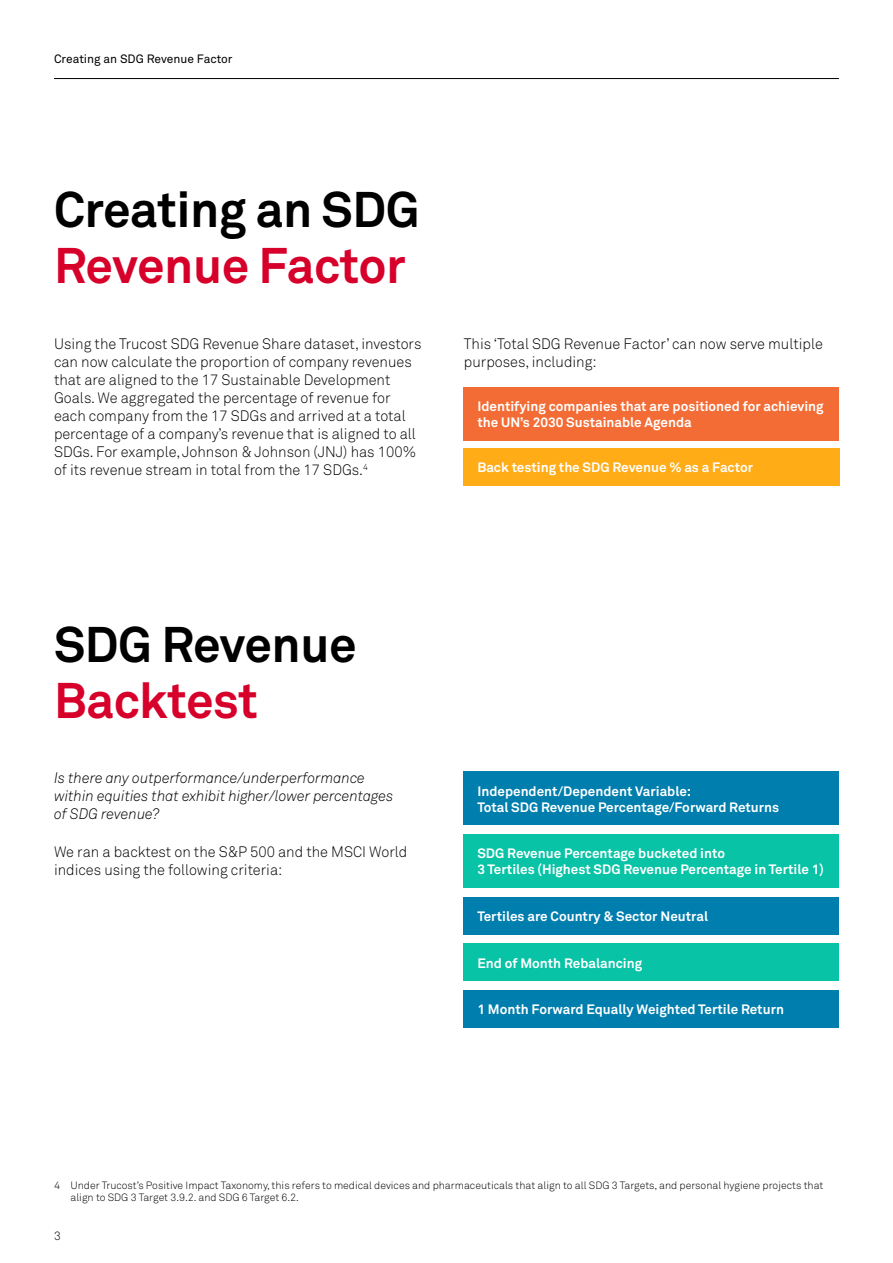
<style>
.page{position:relative;width:893px;height:1263px;background:#fff}
.page>*{position:absolute;margin:0;border:0;box-sizing:border-box;transform-origin:0 0}
.t1{font:700 49.5px "Akkurat Pro";letter-spacing:-.01em;color:#000}
.t2{font:700 49.5px "Akkurat Pro";letter-spacing:-.01em;color:#d6002a}
.t3{font:300 15px/18px "Akkurat Pro";color:#000}
.t4{font:italic 300 15px/18px "Akkurat Pro";color:#000}
.t5{font:700 13.5px/16.2px "Akkurat Pro";color:#fff}
.t6{font:12px "Akkurat Pro";color:#000}
.t7{font:300 12px "Akkurat Pro";color:#000}
.t8{font:300 10.5px/12px "Akkurat Pro";color:#000}
</style>
<div class="page">
<hr style="left:54px;top:78px;width:785px;height:1px;background:#000">
<div style="left:464px;top:771px;width:375px;height:54px;background:#007eae"></div>
<div style="left:464px;top:387px;width:375px;height:54px;background:#f36c35"></div>
<div style="left:464px;top:448px;width:376px;height:38px;background:#ffac17"></div>
<div style="left:464px;top:834px;width:375px;height:54px;background:#08c3a5"></div>
<div style="left:464px;top:897px;width:375px;height:37px;background:#007eae"></div>
<div style="left:464px;top:943px;width:375px;height:38px;background:#08c3a5"></div>
<div style="left:464px;top:990px;width:375px;height:38px;background:#007eae"></div>
<p class="t6" style="left:54px;top:52px;width:180px">Creating an SDG Revenue Factor</p>
<h1 class="t1" style="left:54px;top:179px;width:367px">Creating an SDG</h1>
<h1 class="t2" style="left:54px;top:235px;width:353px">Revenue Factor</h1>
<p class="t3" style="left:54px;top:335px;width:369px">Using the Trucost SDG Revenue Share dataset, investors can now calculate the proportion of company revenues that are aligned to the 17 Sustainable Development Goals. We aggregated the percentage of revenue for each company from the 17 SDGs and arrived at a total percentage of a company’s revenue that is aligned to all SDGs. For example, Johnson &amp; Johnson (JNJ) has 100% of its revenue stream in total from the 17 SDGs.<sup>4</sup></p>
<p class="t3" style="left:464px;top:335px;width:360px">This ‘Total SDG Revenue Factor’ can now serve multiple purposes, including:</p>
<p class="t5" style="left:477px;top:398px;width:348px">Identifying companies that are positioned for achieving the UN’s 2030 Sustainable Agenda</p>
<p class="t5" style="left:477px;top:459px;width:277px">Back testing the SDG Revenue % as a Factor</p>
<h1 class="t1" style="left:54px;top:614px;width:304px">SDG Revenue</h1>
<h1 class="t2" style="left:54px;top:670px;width:206px">Backtest</h1>
<p class="t4" style="left:54px;top:769px;width:341px">Is there any outperformance/underperformance within equities that exhibit higher/lower percentages of SDG revenue?</p>
<p class="t3" style="left:54px;top:843px;width:355px">We ran a backtest on the S&amp;P 500 and the MSCI World indices using the following criteria:</p>
<p class="t5" style="left:477px;top:782px;width:303px">Independent/Dependent Variable:<br>Total SDG Revenue Percentage/Forward Returns</p>
<p class="t5" style="left:477px;top:845px;width:348px">SDG Revenue Percentage bucketed into<br>3 Tertiles (Highest SDG Revenue Percentage in Tertile 1)</p>
<p class="t5" style="left:477px;top:908px;width:232px">Tertiles are Country &amp; Sector Neutral</p>
<p class="t5" style="left:477px;top:955px;width:166px">End of Month Rebalancing</p>
<p class="t5" style="left:477px;top:1001px;width:308px">1 Month Forward Equally Weighted Tertile Return</p>
<p class="t8" style="left:70px;top:1179px;width:754px;text-indent:-16px">4 Under Trucost’s Positive Impact Taxonomy, this refers to medical devices and pharmaceuticals that align to all SDG 3 Targets, and personal hygiene projects that align to SDG 3 Target 3.9.2. and SDG 6 Target 6.2.</p>
<p class="t7" style="left:54px;top:1229px;width:8px">3</p>
</div>
